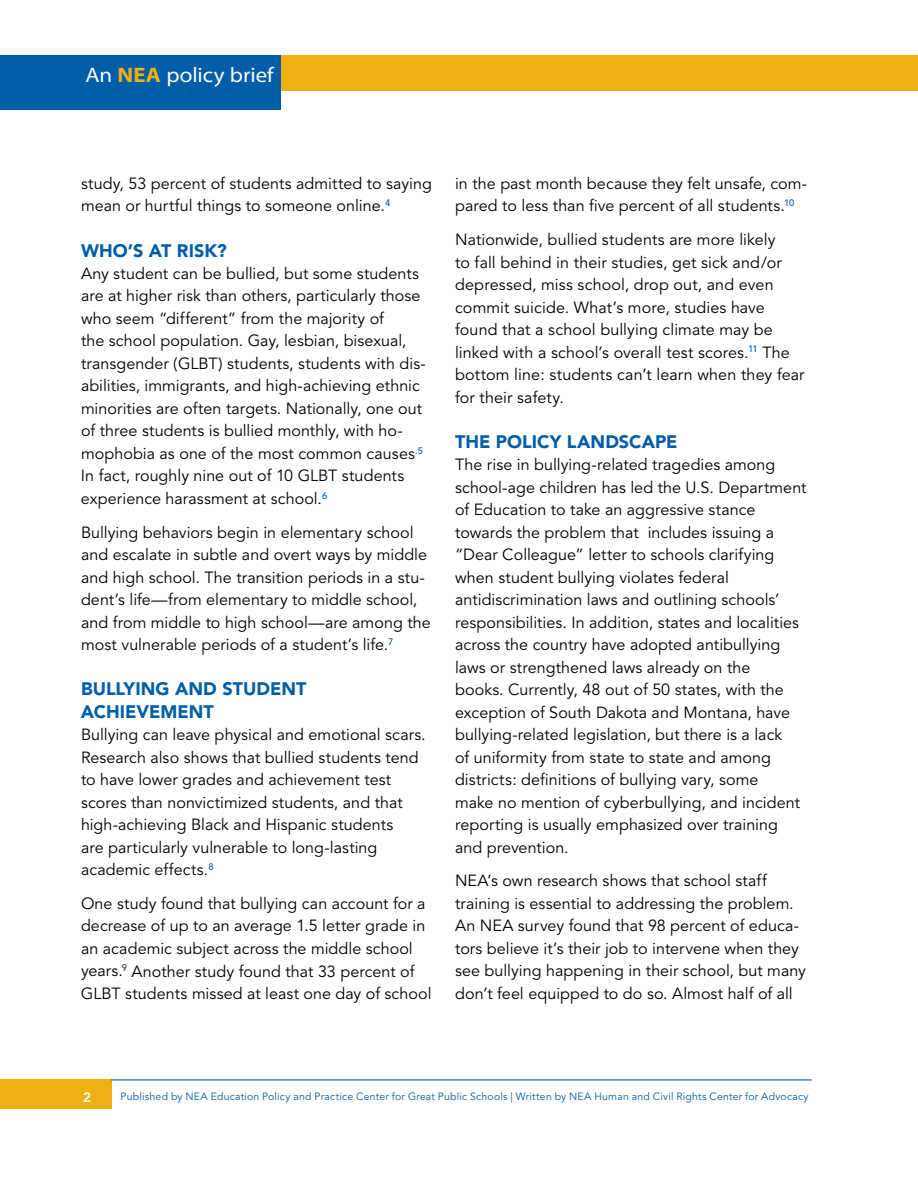
<style>
.page{position:relative;width:918px;height:1188px;background:#fff}
.page>*{position:absolute;margin:0;border:0;box-sizing:border-box;transform-origin:0 0}
.t1{font:semi-expanded 21px "Myriad Pro";color:#fff}
.t2{font:900 18px/22.5px "Avenir";color:#005daa}
.t3{font:16.2px/22.5px "Avenir";letter-spacing:.005em;color:#000}
.t4{font:800 13.5px "Avenir";color:#fff}
.t5{font:10.5px "Avenir";letter-spacing:.02em;color:#005daa}
.s1{font-weight:700;color:#eeb111}
</style>
<div class="page">
<div style="left:0;top:1079px;width:111px;height:30px;background:#eeb111"></div>
<div style="left:0;top:55px;width:281px;height:55px;background:#005daa"></div>
<div style="left:282px;top:56px;width:636px;height:35px;background:#eeb111"></div>
<hr style="left:111px;top:1079px;width:701px;height:1px;background:#005daa">
<p class="t1" style="left:85px;top:64px;width:190px">An <span class="s1">NEA</span> policy brief</p>
<p class="t3" style="left:81px;top:173px;width:352px">study, 53 percent of students admitted to saying mean or hurtful things to someone online.<sup>4</sup></p>
<p class="t2" style="left:81px;top:239px;width:147px">WHO’S AT RISK?</p>
<p class="t3" style="left:81px;top:263px;width:346px">Any student can be bullied, but some students are at higher risk than others, particularly those who seem “different” from the majority of<br>the school population. Gay, lesbian, bisexual, transgender (GLBT) students, students with dis&shy;abilities, immigrants, and high-achieving ethnic minorities are often targets. Nationally, one out of three students is bullied monthly, with ho&shy;mophobia as one of the most common causes<sup>.</sup><sup>5<br></sup>In fact, roughly nine out of 10 GLBT students experience harassment at school.<sup>6</sup></p>
<p class="t3" style="left:81px;top:521px;width:351px">Bullying behaviors begin in elementary school and escalate in subtle and overt ways by middle and high school. The transition periods in a stu&shy;dent’s life—from elementary to middle school, and from middle to high school—are among the most vulnerable periods of a student’s life.<sup>7</sup></p>
<p class="t2" style="left:81px;top:678px;width:227px">BULLYING AND STUDENT<br>ACHIEVEMENT</p>
<p class="t3" style="left:81px;top:724px;width:346px">Bullying can leave physical and emotional scars.<br>Research also shows that bullied students tend to have lower grades and achievement test scores than nonvictimized students, and that high-achieving Black and Hispanic students<br>are particularly vulnerable to long-lasting academic effects.<sup>8</sup></p>
<p class="t3" style="left:81px;top:893px;width:352px">One study found that bullying can account for a decrease of up to an average 1.5 letter grade in an academic subject across the middle school years.<sup>9</sup> Another study found that 33 percent of GLBT students missed at least one day of school</p>
<p class="t3" style="left:455px;top:173px;width:354px">in the past month because they felt unsafe, com&shy;pared to less than five percent of all students.<sup>10</sup></p>
<p class="t3" style="left:455px;top:229px;width:351px">Nationwide, bullied students are more likely<br>to fall behind in their studies, get sick and/or depressed, miss school, drop out, and even commit suicide. What’s more, studies have found that a school bullying climate may be linked with a school’s overall test scores.<sup>11</sup> The bottom line: students can’t learn when they fear for their safety.</p>
<p class="t2" style="left:455px;top:430px;width:224px">THE POLICY LANDSCAPE</p>
<p class="t3" style="left:455px;top:454px;width:353px">The rise in bullying-related tragedies among school-age children has led the U.S. Department of Education to take an aggressive stance towards the problem that includes issuing a “Dear Colleague” letter to schools clarifying when student bullying violates federal antidiscrimination laws and outlining schools’ responsibilities. In addition, states and localities across the country have adopted antibullying laws or strengthened laws already on the<br>books. Currently, 48 out of 50 states, with the exception of South Dakota and Montana, have bullying-related legislation, but there is a lack<br>of uniformity from state to state and among districts: definitions of bullying vary, some<br>make no mention of cyberbullying, and incident reporting is usually emphasized over training and prevention.</p>
<p class="t3" style="left:455px;top:870px;width:352px">NEA’s own research shows that school staff training is essential to addressing the problem.<br>An NEA survey found that 98 percent of educa&shy;tors believe it’s their job to intervene when they see bullying happening in their school, but many don’t feel equipped to do so. Almost half of all</p>
<p class="t4" style="left:83px;top:1089px;width:9px">2</p>
<p class="t5" style="left:121px;top:1091px;width:690px">Published by NEA Education Policy and Practice Center for Great Public Schools | Written by NEA Human and Civil Rights Center for Advocacy</p>
</div>
